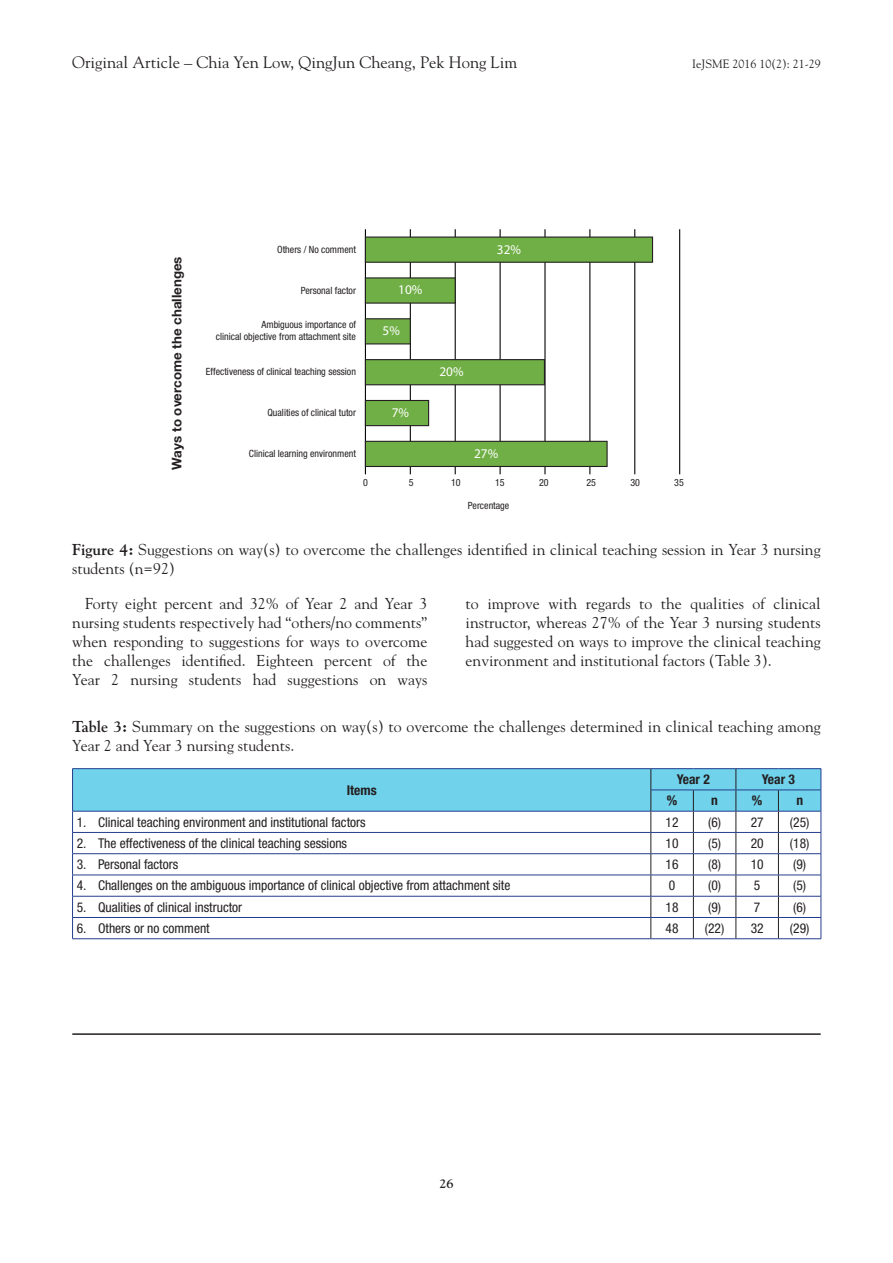
<style>
.page{position:relative;width:893px;height:1263px;background:#fff}
.page>*{position:absolute;margin:0;border:0;box-sizing:border-box;transform-origin:0 0}
.code_Left{font:16.5px "Goudy";color:#231f20}
.abs_text{font:15.75px/18.9px "Goudy";color:#231f20;text-align:justify}
.abs_textL{font:15.75px/18.9px "Goudy";color:#231f20}
.table_text{font:condensed 13.5px "Helvetica Neue LT Std";color:#231f20}
.table_text-2{font:700 condensed 13.5px "Helvetica Neue LT Std";color:#231f20}
.t1{font:700 13.35px "Helvetica Neue LT Std";color:#231f20}
.t2{font:13.35px "Myriad";color:#fff}
.t3{font:700 12.75px "Goudy";color:#231f20}
.code_Left-2{font:12px "Goudy";color:#231f20}
.t4{font:condensed 10.05px/12px "Helvetica Neue LT Std";color:#231f20;text-align:right}
.s1{font-weight:700}
</style>
<div class="page">
<hr style="left:72px;top:1033px;width:749px;height:2px;background:#231f20">
<hr style="left:365px;top:229px;width:1px;height:245px;background:#050504">
<hr style="left:410px;top:229px;width:1px;height:245px;background:#050504">
<hr style="left:455px;top:229px;width:1px;height:245px;background:#050504">
<hr style="left:500px;top:229px;width:1px;height:245px;background:#050504">
<hr style="left:544px;top:229px;width:2px;height:245px;background:#050504">
<hr style="left:589px;top:229px;width:1px;height:245px;background:#050504">
<hr style="left:634px;top:229px;width:1px;height:245px;background:#050504">
<hr style="left:679px;top:229px;width:1px;height:245px;background:#050504">
<div style="left:365px;top:237px;width:288px;height:26px;background:#70af46;border:1px solid #231f20"></div>
<div style="left:365px;top:277px;width:91px;height:27px;background:#70af46"></div>
<div style="left:365px;top:318px;width:46px;height:26px;background:#70af46;border:1px solid #231f20"></div>
<div style="left:365px;top:359px;width:180px;height:26px;background:#70af46;border:1px solid #231f20"></div>
<div style="left:365px;top:400px;width:64px;height:26px;background:#70af46;border:1px solid #231f20"></div>
<div style="left:365px;top:441px;width:243px;height:26px;background:#70af46;border:1px solid #231f20"></div>
<hr style="left:72px;top:768px;width:579px;height:1px;background:#253f8e">
<hr style="left:651px;top:768px;width:42px;height:1px;background:#253f8e">
<hr style="left:693px;top:768px;width:43px;height:1px;background:#253f8e">
<hr style="left:736px;top:768px;width:42px;height:1px;background:#253f8e">
<hr style="left:778px;top:768px;width:43px;height:1px;background:#253f8e">
<svg style="left:72px;top:769px;width:750px;height:169px"></svg>
<hr style="left:72px;top:938px;width:579px;height:1px;background:#253f8e">
<hr style="left:651px;top:938px;width:42px;height:1px;background:#253f8e">
<hr style="left:693px;top:938px;width:43px;height:1px;background:#253f8e">
<hr style="left:736px;top:938px;width:42px;height:1px;background:#253f8e">
<hr style="left:778px;top:938px;width:43px;height:1px;background:#253f8e">
<p class="code_Left" style="left:72px;top:52px;width:446px">Original Article – Chia Yen Low, QingJun Cheang, Pek Hong Lim</p>
<p class="code_Left-2" style="left:692px;top:57px;width:130px">IeJSME 2016 10(2): 21-29</p>
<p class="t1" style="left:169px;top:470px;width:215px;rotate:-90deg">Ways to overcome the challenges</p>
<p class="t4" style="left:277px;top:243px;width:80px">Others / No comment</p>
<p class="t2" style="left:497px;top:242px;width:26px">32%</p>
<p class="t4" style="left:301px;top:284px;width:57px">Personal factor</p>
<p class="t2" style="left:398px;top:283px;width:26px">10%</p>
<p class="t4" style="left:216px;top:319px;width:142px">Ambiguous importance of<br>clinical objective from attachment site</p>
<p class="t2" style="left:383px;top:324px;width:19px">5%</p>
<p class="t4" style="left:206px;top:366px;width:152px">Effectiveness of clinical teaching session</p>
<p class="t2" style="left:439px;top:365px;width:26px">20%</p>
<p class="t4" style="left:267px;top:406px;width:90px">Qualities of clinical tutor</p>
<p class="t2" style="left:392px;top:406px;width:19px">7%</p>
<p class="t4" style="left:249px;top:447px;width:109px">Clinical learning environment</p>
<p class="t2" style="left:474px;top:447px;width:26px">27%</p>
<p class="t4" style="left:363px;top:476px;width:6px">0</p>
<p class="t4" style="left:409px;top:476px;width:6px">5</p>
<p class="t4" style="left:451px;top:476px;width:11px">10</p>
<p class="t4" style="left:495px;top:476px;width:11px">15</p>
<p class="t4" style="left:539px;top:476px;width:11px">20</p>
<p class="t4" style="left:586px;top:476px;width:11px">25</p>
<p class="t4" style="left:630px;top:476px;width:11px">30</p>
<p class="t4" style="left:674px;top:476px;width:11px">35</p>
<p class="t4" style="left:468px;top:499px;width:43px">Percentage</p>
<p class="abs_textL" style="left:72px;top:539px;width:750px"><span class="s1">Figure 4:</span> Suggestions on way(s) to overcome the challenges identified in clinical teaching session in Year 3 nursing students (n=92)</p>
<p class="abs_text" style="left:72px;top:594px;width:357px;text-indent:13px">Forty eight percent and 32% of Year 2 and Year 3 nursing students respectively had “others/no comments” when responding to suggestions for ways to overcome the challenges identified. Eighteen percent of the Year 2 nursing students had suggestions on ways</p>
<p class="abs_text" style="left:466px;top:594px;width:357px">to improve with regards to the qualities of clinical instructor, whereas 27% of the Year 3 nursing students had suggested on ways to improve the clinical teaching environment and institutional factors (Table 3).</p>
<p class="abs_textL" style="left:72px;top:717px;width:750px"><span class="s1">Table 3:</span> Summary on the suggestions on way(s) to overcome the challenges determined in clinical teaching among<br>Year 2 and Year 3 nursing students.</p>
<p class="table_text-2" style="left:347px;top:782px;width:31px">Items</p>
<p class="table_text-2" style="left:677px;top:771px;width:34px">Year 2</p>
<p class="table_text-2" style="left:762px;top:771px;width:34px">Year 3</p>
<p class="table_text-2" style="left:667px;top:792px;width:12px">%</p>
<p class="table_text-2" style="left:711px;top:792px;width:8px">n</p>
<p class="table_text-2" style="left:752px;top:792px;width:12px">%</p>
<p class="table_text-2" style="left:796px;top:792px;width:8px">n</p>
<p class="table_text" style="left:77px;top:814px;width:290px">1. Clinical teaching environment and institutional factors</p>
<p class="table_text" style="left:666px;top:814px;width:14px">12</p>
<p class="table_text" style="left:708px;top:814px;width:14px">(6)</p>
<p class="table_text" style="left:751px;top:814px;width:14px">27</p>
<p class="table_text" style="left:790px;top:814px;width:21px">(25)</p>
<p class="table_text" style="left:77px;top:835px;width:272px">2. The effectiveness of the clinical teaching sessions</p>
<p class="table_text" style="left:666px;top:835px;width:14px">10</p>
<p class="table_text" style="left:708px;top:835px;width:14px">(5)</p>
<p class="table_text" style="left:751px;top:835px;width:14px">20</p>
<p class="table_text" style="left:790px;top:835px;width:21px">(18)</p>
<p class="table_text" style="left:77px;top:856px;width:103px">3. Personal factors</p>
<p class="table_text" style="left:666px;top:856px;width:14px">16</p>
<p class="table_text" style="left:708px;top:856px;width:14px">(8)</p>
<p class="table_text" style="left:751px;top:856px;width:14px">10</p>
<p class="table_text" style="left:793px;top:856px;width:14px">(9)</p>
<p class="table_text" style="left:77px;top:878px;width:435px">4. Challenges on the ambiguous importance of clinical objective from attachment site</p>
<p class="table_text" style="left:669px;top:878px;width:8px">0</p>
<p class="table_text" style="left:708px;top:878px;width:14px">(0)</p>
<p class="table_text" style="left:754px;top:878px;width:8px">5</p>
<p class="table_text" style="left:793px;top:878px;width:14px">(5)</p>
<p class="table_text" style="left:77px;top:899px;width:167px">5. Qualities of clinical instructor</p>
<p class="table_text" style="left:666px;top:899px;width:14px">18</p>
<p class="table_text" style="left:708px;top:899px;width:14px">(9)</p>
<p class="table_text" style="left:754px;top:899px;width:8px">7</p>
<p class="table_text" style="left:793px;top:899px;width:14px">(6)</p>
<p class="table_text" style="left:77px;top:920px;width:134px">6. Others or no comment</p>
<p class="table_text" style="left:666px;top:920px;width:14px">48</p>
<p class="table_text" style="left:705px;top:920px;width:21px">(22)</p>
<p class="table_text" style="left:751px;top:920px;width:14px">32</p>
<p class="table_text" style="left:790px;top:920px;width:21px">(29)</p>
<p class="t3" style="left:439px;top:1176px;width:16px">26</p>
</div>
